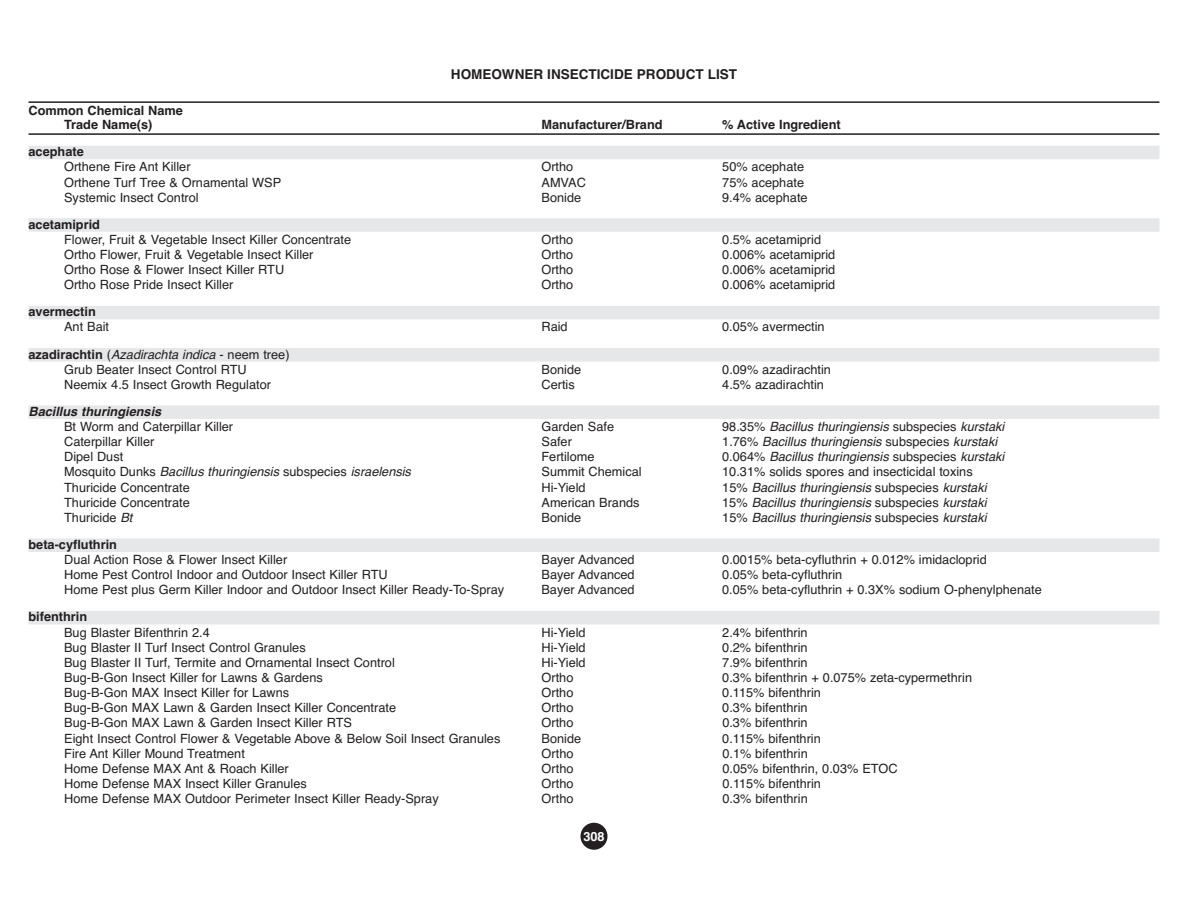
<style>
.page{position:relative;width:1188px;height:918px;background:#fff}
.page>*{position:absolute;margin:0;border:0;box-sizing:border-box;transform-origin:0 0}
.t1{font:700 13.5px "Helvetica";color:#231f20}
.t2{font:12.75px/15.1px "Helvetica";color:#231f20;text-align:center}
.t3{font:italic 12.75px "Helvetica";color:#231f20}
.t4{font:700 12.75px/14.2px "Helvetica";color:#231f20;text-align:center}
.t5{font:italic 700 12.75px "Helvetica";color:#231f20}
.t6{font:700 12.75px "Helvetica";color:#fff}
.s1{font-weight:700}
.s2{font-style:italic}
.s3{font-style:normal}
</style>
<div class="page">
<div style="left:580px;top:823px;width:28px;height:27px;background:#231f20;border-radius:50%"></div>
<hr style="left:28px;top:101px;width:1132px;height:2px;background:#231f20">
<hr style="left:28px;top:133px;width:1132px;height:2px;background:#231f20">
<div style="left:28px;top:146px;width:1132px;height:13px;background:#e6e7e9"></div>
<div style="left:28px;top:218px;width:1132px;height:14px;background:#e6e7e9"></div>
<div style="left:28px;top:306px;width:1132px;height:13px;background:#e6e7e9"></div>
<div style="left:28px;top:348px;width:1132px;height:14px;background:#e6e7e9"></div>
<div style="left:28px;top:405px;width:1132px;height:14px;background:#e6e7e9"></div>
<div style="left:28px;top:538px;width:1132px;height:14px;background:#e6e7e9"></div>
<div style="left:28px;top:611px;width:1132px;height:13px;background:#e6e7e9"></div>
<p class="t4" style="left:28px;top:103px;width:156px">Common Chemical Name<br>Trade Name(s)</p>
<p class="t1" style="left:451px;top:67px;width:288px">HOMEOWNER INSECTICIDE PRODUCT LIST</p>
<p class="t4" style="left:541px;top:118px;width:123px">Manufacturer/Brand</p>
<p class="t4" style="left:722px;top:118px;width:120px">% Active Ingredient</p>
<p class="t4" style="left:28px;top:145px;width:57px">acephate</p>
<p class="t2" style="left:64px;top:159px;width:128px">Orthene Fire Ant Killer</p>
<p class="t2" style="left:541px;top:159px;width:33px">Ortho</p>
<p class="t2" style="left:722px;top:159px;width:83px">50% acephate</p>
<p class="t2" style="left:64px;top:175px;width:219px">Orthene Turf Tree &amp; Ornamental WSP</p>
<p class="t2" style="left:541px;top:175px;width:46px">AMVAC</p>
<p class="t2" style="left:722px;top:175px;width:83px">75% acephate</p>
<p class="t2" style="left:64px;top:190px;width:136px">Systemic Insect Control</p>
<p class="t2" style="left:541px;top:190px;width:41px">Bonide</p>
<p class="t2" style="left:722px;top:190px;width:87px">9.4% acephate</p>
<p class="t4" style="left:28px;top:217px;width:73px">acetamiprid</p>
<p class="t2" style="left:64px;top:232px;width:288px">Flower, Fruit &amp; Vegetable Insect Killer Concentrate</p>
<p class="t2" style="left:541px;top:232px;width:33px">Ortho</p>
<p class="t2" style="left:722px;top:232px;width:100px">0.5% acetamiprid</p>
<p class="t2" style="left:64px;top:247px;width:251px">Ortho Flower, Fruit &amp; Vegetable Insect Killer</p>
<p class="t2" style="left:541px;top:247px;width:33px">Ortho</p>
<p class="t2" style="left:722px;top:247px;width:115px">0.006% acetamiprid</p>
<p class="t2" style="left:64px;top:262px;width:222px">Ortho Rose &amp; Flower Insect Killer RTU</p>
<p class="t2" style="left:541px;top:262px;width:33px">Ortho</p>
<p class="t2" style="left:722px;top:262px;width:115px">0.006% acetamiprid</p>
<p class="t2" style="left:64px;top:277px;width:171px">Ortho Rose Pride Insect Killer</p>
<p class="t2" style="left:541px;top:277px;width:33px">Ortho</p>
<p class="t2" style="left:722px;top:277px;width:115px">0.006% acetamiprid</p>
<p class="t4" style="left:28px;top:305px;width:69px">avermectin</p>
<p class="t2" style="left:64px;top:320px;width:47px">Ant Bait</p>
<p class="t2" style="left:541px;top:320px;width:28px">Raid</p>
<p class="t2" style="left:722px;top:320px;width:104px">0.05% avermectin</p>
<p class="t2" style="left:28px;top:347px;width:263px"><span class="s1">azadirachtin</span> (<span class="s2">Azadirachta indica</span> - neem tree)<br>Grub Beater Insect Control RTU</p>
<p class="t2" style="left:542px;top:362px;width:41px">Bonide</p>
<p class="t2" style="left:722px;top:362px;width:110px">0.09% azadirachtin</p>
<p class="t2" style="left:64px;top:377px;width:208px">Neemix 4.5 Insect Growth Regulator</p>
<p class="t2" style="left:542px;top:377px;width:35px">Certis</p>
<p class="t2" style="left:722px;top:377px;width:103px">4.5% azadirachtin</p>
<p class="t5" style="left:28px;top:404px;width:134px">Bacillus thuringiensis</p>
<p class="t2" style="left:64px;top:419px;width:171px">Bt Worm and Caterpillar Killer</p>
<p class="t2" style="left:541px;top:419px;width:74px">Garden Safe</p>
<p class="t3" style="left:722px;top:419px;width:284px"><span class="s3">98.35%</span> Bacillus thuringiensis <span class="s3">subspecies</span> kurstaki</p>
<p class="t2" style="left:64px;top:434px;width:92px">Caterpillar Killer</p>
<p class="t2" style="left:541px;top:434px;width:32px">Safer</p>
<p class="t3" style="left:722px;top:434px;width:276px"><span class="s3">1.76%</span> Bacillus thuringiensis <span class="s3">subspecies</span> kurstaki</p>
<p class="t2" style="left:64px;top:449px;width:61px">Dipel Dust</p>
<p class="t2" style="left:541px;top:449px;width:55px">Fertilome</p>
<p class="t3" style="left:722px;top:449px;width:284px"><span class="s3">0.064%</span> Bacillus thuringiensis <span class="s3">subspecies</span> kurstaki</p>
<p class="t3" style="left:64px;top:465px;width:348px"><span class="s3">Mosquito Dunks</span> Bacillus thuringiensis <span class="s3">subspecies</span> israelensis</p>
<p class="t2" style="left:542px;top:464px;width:102px">Summit Chemical</p>
<p class="t2" style="left:722px;top:464px;width:252px">10.31% solids spores and insecticidal toxins</p>
<p class="t2" style="left:64px;top:480px;width:127px">Thuricide Concentrate</p>
<p class="t2" style="left:542px;top:480px;width:46px">Hi-Yield</p>
<p class="t3" style="left:722px;top:480px;width:266px"><span class="s3">15%</span> Bacillus thuringiensis <span class="s3">subspecies</span> kurstaki</p>
<p class="t2" style="left:64px;top:495px;width:127px">Thuricide Concentrate</p>
<p class="t2" style="left:542px;top:495px;width:100px">American Brands</p>
<p class="t3" style="left:722px;top:495px;width:266px"><span class="s3">15%</span> Bacillus thuringiensis <span class="s3">subspecies</span> kurstaki</p>
<p class="t2" style="left:64px;top:510px;width:70px">Thuricide <span class="s2">Bt</span></p>
<p class="t2" style="left:542px;top:510px;width:41px">Bonide</p>
<p class="t3" style="left:722px;top:510px;width:266px"><span class="s3">15%</span> Bacillus thuringiensis <span class="s3">subspecies</span> kurstaki</p>
<p class="t4" style="left:28px;top:537px;width:90px">beta-cyfluthrin</p>
<p class="t2" style="left:64px;top:552px;width:225px">Dual Action Rose &amp; Flower Insect Killer</p>
<p class="t2" style="left:542px;top:552px;width:95px">Bayer Advanced</p>
<p class="t2" style="left:722px;top:552px;width:266px">0.0015% beta-cyfluthrin + 0.012% imidacloprid</p>
<p class="t2" style="left:64px;top:567px;width:325px">Home Pest Control Indoor and Outdoor Insect Killer RTU</p>
<p class="t2" style="left:542px;top:567px;width:95px">Bayer Advanced</p>
<p class="t2" style="left:722px;top:567px;width:122px">0.05% beta-cyfluthrin</p>
<p class="t2" style="left:64px;top:582px;width:442px">Home Pest plus Germ Killer Indoor and Outdoor Insect Killer Ready-To-Spray</p>
<p class="t2" style="left:541px;top:582px;width:95px">Bayer Advanced</p>
<p class="t2" style="left:722px;top:582px;width:321px">0.05% beta-cyfluthrin + 0.3X% sodium O-phenylphenate</p>
<p class="t4" style="left:28px;top:610px;width:60px">bifenthrin</p>
<p class="t2" style="left:64px;top:625px;width:147px">Bug Blaster Bifenthrin 2.4</p>
<p class="t2" style="left:542px;top:625px;width:46px">Hi-Yield</p>
<p class="t2" style="left:722px;top:625px;width:87px">2.4% bifenthrin</p>
<p class="t2" style="left:64px;top:640px;width:243px">Bug Blaster II Turf Insect Control Granules</p>
<p class="t2" style="left:542px;top:640px;width:46px">Hi-Yield</p>
<p class="t2" style="left:722px;top:640px;width:87px">0.2% bifenthrin</p>
<p class="t2" style="left:64px;top:655px;width:332px">Bug Blaster II Turf, Termite and Ornamental Insect Control</p>
<p class="t2" style="left:542px;top:655px;width:46px">Hi-Yield</p>
<p class="t2" style="left:722px;top:655px;width:87px">7.9% bifenthrin</p>
<p class="t2" style="left:64px;top:670px;width:260px">Bug-B-Gon Insect Killer for Lawns &amp; Gardens</p>
<p class="t2" style="left:542px;top:670px;width:33px">Ortho</p>
<p class="t2" style="left:722px;top:670px;width:251px">0.3% bifenthrin + 0.075% zeta-cypermethrin</p>
<p class="t2" style="left:64px;top:685px;width:226px">Bug-B-Gon MAX Insect Killer for Lawns</p>
<p class="t2" style="left:542px;top:685px;width:33px">Ortho</p>
<p class="t2" style="left:722px;top:685px;width:100px">0.115% bifenthrin</p>
<p class="t2" style="left:64px;top:700px;width:333px">Bug-B-Gon MAX Lawn &amp; Garden Insect Killer Concentrate</p>
<p class="t2" style="left:542px;top:700px;width:33px">Ortho</p>
<p class="t2" style="left:722px;top:700px;width:87px">0.3% bifenthrin</p>
<p class="t2" style="left:64px;top:715px;width:289px">Bug-B-Gon MAX Lawn &amp; Garden Insect Killer RTS</p>
<p class="t2" style="left:542px;top:715px;width:33px">Ortho</p>
<p class="t2" style="left:722px;top:715px;width:87px">0.3% bifenthrin</p>
<p class="t2" style="left:64px;top:731px;width:438px">Eight Insect Control Flower &amp; Vegetable Above &amp; Below Soil Insect Granules</p>
<p class="t2" style="left:542px;top:731px;width:41px">Bonide</p>
<p class="t2" style="left:722px;top:731px;width:100px">0.115% bifenthrin</p>
<p class="t2" style="left:64px;top:746px;width:182px">Fire Ant Killer Mound Treatment</p>
<p class="t2" style="left:542px;top:746px;width:33px">Ortho</p>
<p class="t2" style="left:722px;top:746px;width:87px">0.1% bifenthrin</p>
<p class="t2" style="left:64px;top:761px;width:226px">Home Defense MAX Ant &amp; Roach Killer</p>
<p class="t2" style="left:542px;top:761px;width:33px">Ortho</p>
<p class="t2" style="left:722px;top:761px;width:177px">0.05% bifenthrin, 0.03% ETOC</p>
<p class="t2" style="left:64px;top:776px;width:244px">Home Defense MAX Insect Killer Granules</p>
<p class="t2" style="left:542px;top:776px;width:33px">Ortho</p>
<p class="t2" style="left:722px;top:776px;width:100px">0.115% bifenthrin</p>
<p class="t2" style="left:64px;top:791px;width:376px">Home Defense MAX Outdoor Perimeter Insect Killer Ready-Spray</p>
<p class="t2" style="left:542px;top:791px;width:33px">Ortho</p>
<p class="t2" style="left:722px;top:791px;width:87px">0.3% bifenthrin</p>
<p class="t6" style="left:583px;top:829px;width:23px">308</p>
</div>
